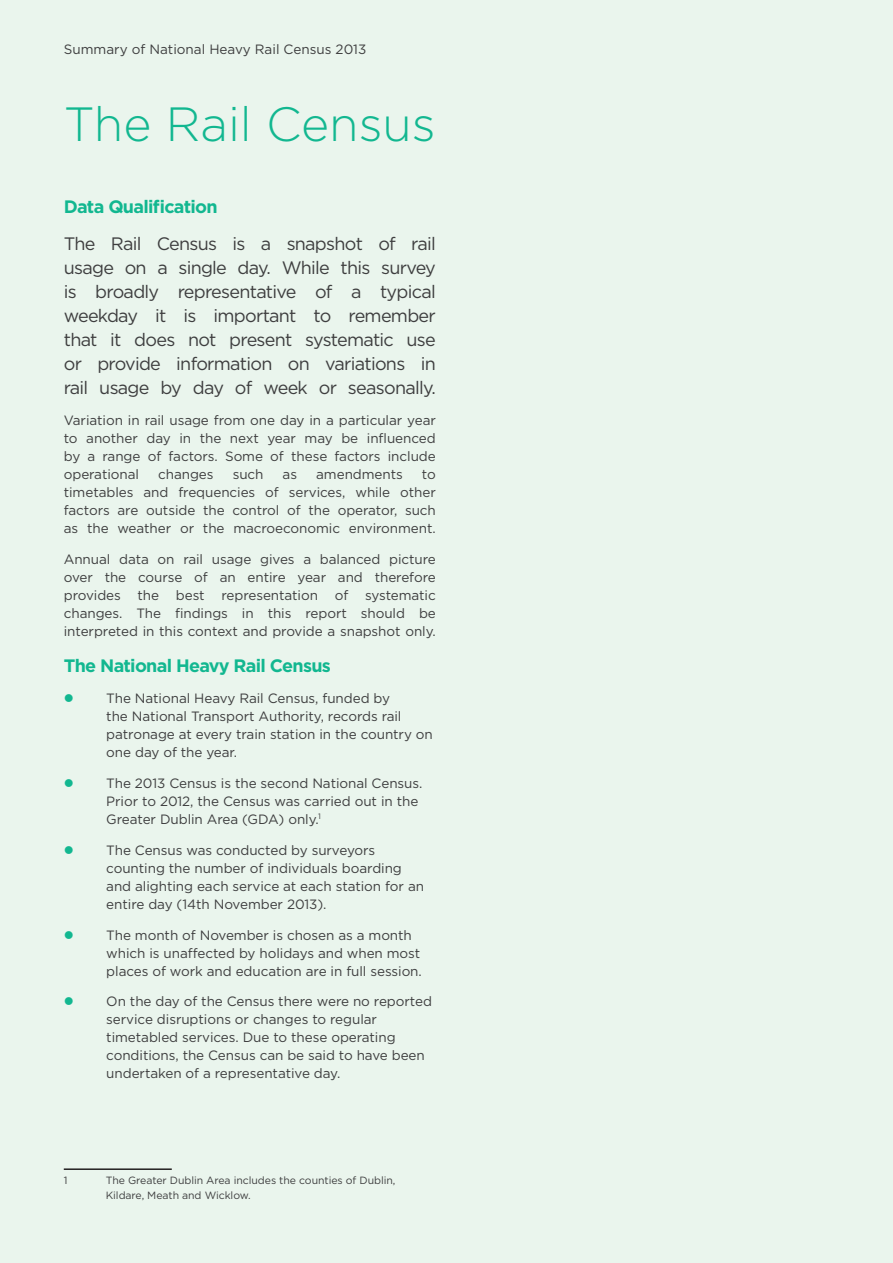
<style>
.page{position:relative;width:893px;height:1263px;background:#eaf5ed}
.page>*{position:absolute;margin:0;border:0;box-sizing:border-box;transform-origin:0 0}
.heading_1{font:300 48px "Gotham";color:#12b790}
.Intro{font:18px/24px "Gotham";letter-spacing:-.04em;color:#3e3e3f;text-align:justify}
.Intro-2{font:700 18px "Gotham";letter-spacing:-.04em;color:#12b790}
.Body{font:13.5px/18px "Gotham";letter-spacing:-.005em;color:#3e3e3f}
.footnote{font:10.5px/15px "Gotham";letter-spacing:-.005em;color:#3e3e3f}
</style>
<div class="page">
<hr style="left:64px;top:1168px;width:108px;height:2px;background:#231f20">
<p class="Body" style="left:64px;top:40px;width:304px">Summary of National Heavy Rail Census 2013</p>
<p class="heading_1" style="left:64px;top:98px;width:374px">The Rail Census</p>
<p class="Intro-2" style="left:64px;top:197px;width:155px">Data Qualification</p>
<p class="Intro" style="left:64px;top:231px;width:374px">The Rail Census is a snapshot of rail usage on a single day. While this survey is broadly representative of a typical weekday it is important to remember that it does not present systematic use or provide information on variations in rail usage by day of week or seasonally.</p>
<p class="Body" style="left:64px;top:411px;width:374px;text-align:justify">Variation in rail usage from one day in a particular year to another day in the next year may be influenced by a range of factors. Some of these factors include operational</p>
<p class="Body" style="left:158px;top:465px;width:57px">changes</p>
<p class="Body" style="left:233px;top:465px;width:32px">such</p>
<p class="Body" style="left:283px;top:465px;width:16px">as</p>
<p class="Body" style="left:316px;top:465px;width:88px">amendments</p>
<p class="Body" style="left:64px;top:465px;width:374px;text-align:justify;text-indent:358px">to timetables and frequencies of services, while other factors are outside the control of the operator, such as the weather or the macroeconomic environment.</p>
<p class="Body" style="left:64px;top:550px;width:374px;text-align:justify">Annual data on rail usage gives a balanced picture over the course of an entire year and therefore provides the best representation of systematic changes. The findings in this report should be interpreted in this context and provide a snapshot only.</p>
<p class="Intro-2" style="left:64px;top:656px;width:269px">The National Heavy Rail Census</p>
<p class="Body" style="left:106px;top:689px;width:328px">The National Heavy Rail Census, funded by<br>the National Transport Authority, records rail patronage at every train station in the country on one day of the year.</p>
<p class="Body" style="left:106px;top:774px;width:318px">The 2013 Census is the second National Census.<br>Prior to 2012, the Census was carried out in the<br>Greater Dublin Area (GDA) only.<sup>1</sup></p>
<p class="Body" style="left:106px;top:841px;width:319px">The Census was conducted by surveyors counting the number of individuals boarding and alighting each service at each station for an entire day (14th November 2013).</p>
<p class="Body" style="left:106px;top:925px;width:317px">The month of November is chosen as a month which is unaffected by holidays and when most places of work and education are in full session.</p>
<p class="Body" style="left:106px;top:992px;width:327px">On the day of the Census there were no reported service disruptions or changes to regular timetabled services. Due to these operating conditions, the Census can be said to have been undertaken of a representative day.</p>
<p class="footnote" style="left:64px;top:1173px;width:5px">1</p>
<p class="footnote" style="left:106px;top:1173px;width:291px">The Greater Dublin Area includes the counties of Dublin,<br>Kildare, Meath and Wicklow.</p>
</div>
